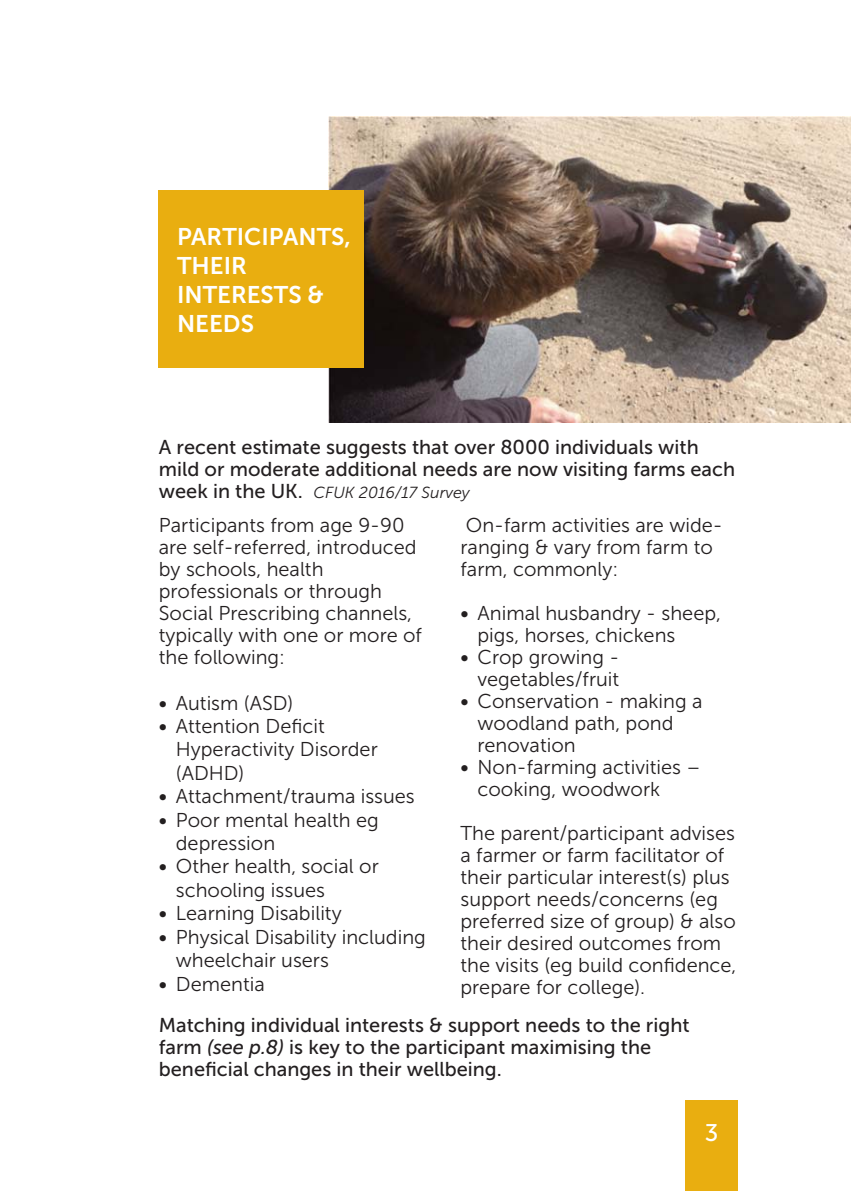
<style>
.page{position:relative;width:851px;height:1191px;background:#fff}
.page>*{position:absolute;margin:0;border:0;box-sizing:border-box;transform-origin:0 0}
.t1{font:24px/28.8px "Museo Sans 700";color:#fff}
.t2{font:24px "Museo Sans 500";color:#fff}
.t3{font:20px/22px "Museo Sans 300";color:#231f20}
.t4{font:20px/22px "Museo Sans 500";color:#231f20}
.t5{font:italic 16px "Museo Sans 300";color:#231f20}
.s1{font-family:"Museo Sans 500";font-style:normal;font-size:20px}
.s2{font-family:"Museo Sans 500"}
.s3{font-style:italic}
</style>
<div class="page">
<img style="left:328px;top:116px;width:522px;height:306px">
<div style="left:159px;top:191px;width:204px;height:177px;background:#e9ae10"></div>
<div style="left:685px;top:1100px;width:53px;height:91px;background:#e9ae10"></div>
<p class="t1" style="left:177px;top:225px;width:175px">PARTICIPANTS,<br>THEIR<br>INTERESTS &amp;<br>NEEDS</p>
<p class="t4" style="left:159px;top:438px;width:577px">A recent estimate suggests that over 8000 individuals with mild or moderate additional needs are now visiting farms each</p>
<p class="t5" style="left:159px;top:486px;width:312px"><span class="s1">week in the UK.</span> CFUK 2016/17 Survey</p>
<p class="t3" style="left:159px;top:516px;width:264px">Participants from age 9-90 are self-referred, introduced by schools, health professionals or through<br>Social Prescribing channels, typically with one or more of the following:</p>
<p class="t3" style="left:159px;top:693px;width:136px"><span class="s2">•</span> Autism (ASD)</p>
<p class="t3" style="left:176px;top:716px;width:203px;line-height:23.4px;text-indent:-17px"><span class="s2">•</span> Attention Deficit<br>Hyperactivity Disorder (ADHD)</p>
<p class="t3" style="left:159px;top:787px;width:257px"><span class="s2">•</span> Attachment/trauma issues</p>
<p class="t3" style="left:176px;top:810px;width:204px;line-height:23.4px;text-indent:-17px"><span class="s2">•</span> Poor mental health eg depression</p>
<p class="t3" style="left:176px;top:857px;width:204px;line-height:23.4px;text-indent:-17px"><span class="s2">•</span> Other health, social or schooling issues</p>
<p class="t3" style="left:159px;top:904px;width:184px"><span class="s2">•</span> Learning Disability</p>
<p class="t3" style="left:176px;top:927px;width:251px;line-height:23.4px;text-indent:-17px"><span class="s2">•</span> Physical Disability including wheelchair users</p>
<p class="t3" style="left:159px;top:974px;width:107px"><span class="s2">•</span> Dementia</p>
<p class="t3" style="left:460px;top:516px;width:264px">On-farm activities are wide&shy;ranging &amp; vary from farm to farm, commonly:</p>
<p class="t3" style="left:477px;top:604px;width:245px;text-indent:-17px"><span class="s2">•</span> Animal husbandry - sheep, pigs, horses, chickens</p>
<p class="t3" style="left:460px;top:648px;width:160px;text-align:right"><span class="s2">•</span> Crop growing - vegetables/fruit</p>
<p class="t3" style="left:477px;top:692px;width:226px;text-indent:-17px"><span class="s2">•</span> Conservation - making a woodland path, pond renovation</p>
<p class="t3" style="left:477px;top:758px;width:224px;text-indent:-17px"><span class="s2">•</span> Non-farming activities – cooking, woodwork</p>
<p class="t3" style="left:460px;top:824px;width:277px">The parent/participant advises a farmer or farm facilitator of their particular interest(s) plus support needs/concerns (eg preferred size of group) &amp; also their desired outcomes from the visits (eg build confidence, prepare for college).</p>
<p class="t4" style="left:159px;top:1016px;width:532px">Matching individual interests &amp; support needs to the right farm <span class="s3">(see p.8)</span> is key to the participant maximising the beneficial changes in their wellbeing.</p>
<p class="t2" style="left:704px;top:1124px;width:15px">3</p>
</div>
